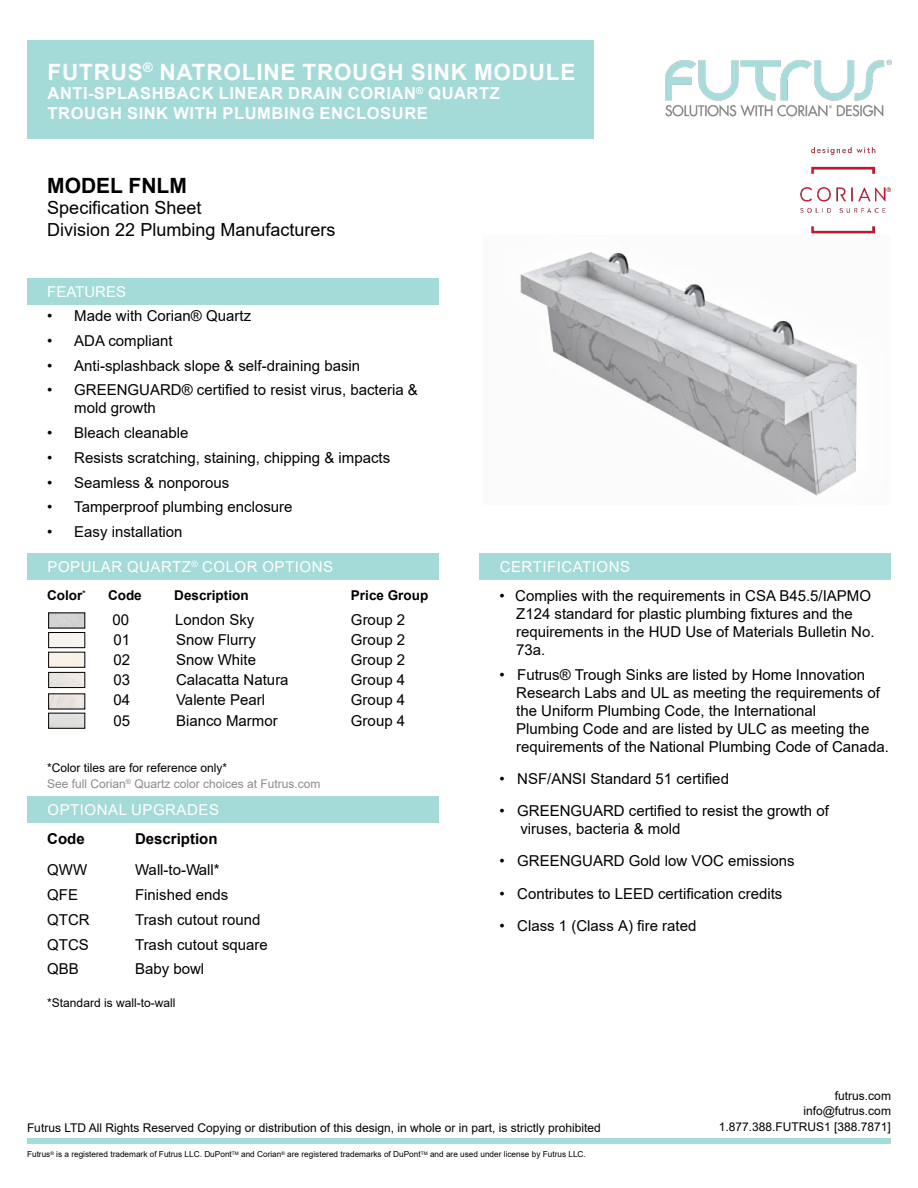
<style>
.page{position:relative;width:918px;height:1188px;background:#fff}
.page>*{position:absolute;margin:0;border:0;box-sizing:border-box;transform-origin:0 0}
.t1{font:700 22.5px "Arial";letter-spacing:.035em;color:#fff}
.t2{font:700 21px "Arial";color:#000}
.t3{font:18px/21.6px "Arial";color:#000}
.t4{font:700 16.5px/19.8px "Arial";letter-spacing:.035em;color:#fff}
.t5{font:15px/18px "Arial";color:#000}
.t6{font:15px "Arial";letter-spacing:.035em;color:#fff}
.t7{font:700 15px "Arial";color:#000}
.t8{font:15px "Arial";color:#fff}
.t9{font:700 13.5px "Arial";color:#000}
.t10{font:12px/15.8px "Arial";color:#000;text-align:right}
.t11{font:12px/16.2px "Arial";color:#8a8c8c}
.t12{font:8.25px "Arial";color:#000}
.s1{color:#000}
</style>
<div class="page">
<div style="left:27px;top:40px;width:567px;height:99px;background:#a4dad8"></div>
<div style="left:27px;top:1138px;width:864px;height:6px;background:#a4dad8"></div>
<img style="left:666px;top:60px;width:225px;height:57px">
<img style="left:800px;top:147px;width:91px;height:87px">
<div style="left:27px;top:279px;width:412px;height:26px;background:#a4dad8"></div>
<div style="left:27px;top:554px;width:412px;height:26px;background:#a4dad8"></div>
<div style="left:27px;top:796px;width:412px;height:28px;background:#a4dad8"></div>
<img style="left:520px;top:252px;width:337px;height:244px">
<div style="left:48px;top:632px;width:37px;height:16px;border:1px solid #000"></div>
<div style="left:48px;top:652px;width:37px;height:16px;border:1px solid #000"></div>
<img style="left:50px;top:674px;width:33px;height:12px">
<div style="left:48px;top:672px;width:37px;height:16px;border:1px solid #000"></div>
<img style="left:50px;top:695px;width:33px;height:12px">
<div style="left:48px;top:713px;width:37px;height:16px;border:1px solid #000"></div>
<div style="left:479px;top:554px;width:412px;height:26px;background:#a4dad8"></div>
<h1 class="t1" style="left:48px;top:56px;width:529px">FUTRUS<sup>®</sup> NATROLINE TROUGH SINK MODULE</h1>
<p class="t4" style="left:48px;top:84px;width:454px">ANTI-SPLASHBACK LINEAR DRAIN CORIAN<sup>®</sup> QUARTZ<br>TROUGH SINK WITH PLUMBING ENCLOSURE</p>
<h2 class="t2" style="left:47px;top:170px;width:141px">MODEL FNLM</h2>
<p class="t3" style="left:47px;top:197px;width:290px">Specification Sheet<br>Division 22 Plumbing Manufacturers</p>
<p class="t8" style="left:47px;top:282px;width:80px">FEATURES</p>
<p class="t5" style="left:47px;top:307px;width:205px">• Made with Corian® Quartz</p>
<p class="t5" style="left:47px;top:332px;width:127px">• ADA compliant</p>
<p class="t5" style="left:47px;top:356px;width:314px">• Anti-splashback slope &amp; self-draining basin</p>
<p class="t5" style="left:74px;top:381px;width:345px;text-indent:-27px">• GREENGUARD® certified to resist virus, bacteria &amp; mold growth</p>
<p class="t5" style="left:47px;top:424px;width:143px">• Bleach cleanable</p>
<p class="t5" style="left:47px;top:449px;width:344px">• Resists scratching, staining, chipping &amp; impacts</p>
<p class="t5" style="left:47px;top:473px;width:184px">• Seamless &amp; nonporous</p>
<p class="t5" style="left:47px;top:498px;width:247px">• Tamperproof plumbing enclosure</p>
<p class="t5" style="left:47px;top:523px;width:137px">• Easy installation</p>
<p class="t6" style="left:48px;top:557px;width:287px">POPULAR QUARTZ<sup>®</sup> COLOR OPTIONS</p>
<p class="t9" style="left:47px;top:586px;width:40px">Color<sup>*</sup></p>
<p class="t9" style="left:108px;top:586px;width:35px">Code</p>
<p class="t9" style="left:174px;top:586px;width:76px">Description</p>
<p class="t9" style="left:351px;top:586px;width:79px">Price Group</p>
<p class="t5" style="left:113px;top:610px;width:18px">00</p>
<p class="t5" style="left:175px;top:610px;width:81px">London Sky</p>
<p class="t5" style="left:351px;top:610px;width:56px">Group 2</p>
<p class="t5" style="left:110px;top:631px;width:22px"><sup>*</sup>01</p>
<p class="t5" style="left:176px;top:631px;width:82px">Snow Flurry</p>
<p class="t5" style="left:351px;top:631px;width:56px">Group 2</p>
<p class="t5" style="left:110px;top:651px;width:22px"><sup>*</sup>02</p>
<p class="t5" style="left:176px;top:651px;width:82px">Snow White</p>
<p class="t5" style="left:351px;top:651px;width:56px">Group 2</p>
<p class="t5" style="left:110px;top:671px;width:22px"><sup>*</sup>03</p>
<p class="t5" style="left:176px;top:671px;width:114px">Calacatta Natura</p>
<p class="t5" style="left:351px;top:671px;width:56px">Group 4</p>
<p class="t5" style="left:110px;top:691px;width:22px"><sup>*</sup>04</p>
<p class="t5" style="left:176px;top:691px;width:90px">Valente Pearl</p>
<p class="t5" style="left:351px;top:691px;width:56px">Group 4</p>
<p class="t5" style="left:110px;top:711px;width:22px"><sup>*</sup>05</p>
<p class="t5" style="left:176px;top:711px;width:103px">Bianco Marmor</p>
<p class="t5" style="left:351px;top:711px;width:56px">Group 4</p>
<p class="t11" style="left:47px;top:760px;width:275px"><span class="s1">*Color tiles are for reference only*<br></span>See full Corian<sup>®</sup> Quartz color choices at Futrus.com</p>
<p class="t6" style="left:48px;top:800px;width:173px">OPTIONAL UPGRADES</p>
<p class="t7" style="left:47px;top:828px;width:39px">Code</p>
<p class="t7" style="left:135px;top:828px;width:84px">Description</p>
<p class="t5" style="left:47px;top:861px;width:41px">QWW</p>
<p class="t5" style="left:135px;top:861px;width:86px">Wall-to-Wall*</p>
<p class="t5" style="left:47px;top:886px;width:32px">QFE</p>
<p class="t5" style="left:135px;top:886px;width:95px">Finished ends</p>
<p class="t5" style="left:47px;top:911px;width:44px">QTCR</p>
<p class="t5" style="left:135px;top:911px;width:127px">Trash cutout round</p>
<p class="t5" style="left:47px;top:935px;width:43px">QTCS</p>
<p class="t5" style="left:135px;top:935px;width:134px">Trash cutout square</p>
<p class="t5" style="left:47px;top:960px;width:33px">QBB</p>
<p class="t5" style="left:135px;top:960px;width:71px">Baby bowl</p>
<p class="t10" style="left:47px;top:995px;width:130px">*Standard is wall-to-wall</p>
<p class="t6" style="left:500px;top:557px;width:132px">CERTIFICATIONS</p>
<p class="t5" style="left:516px;top:587px;width:360px;text-indent:-17px">• Complies with the requirements in CSA B45.5/IAPMO Z124 standard for plastic plumbing fixtures and the requirements in the HUD Use of Materials Bulletin No.<br>73a.</p>
<p class="t5" style="left:516px;top:665px;width:374px;text-indent:-17px">• Futrus® Trough Sinks are listed by Home Innovation Research Labs and UL as meeting the requirements of the Uniform Plumbing Code, the International<br>Plumbing Code and are listed by ULC as meeting the requirements of the National Plumbing Code of Canada.</p>
<p class="t5" style="left:499px;top:770px;width:231px">• NSF/ANSI Standard 51 certified</p>
<p class="t5" style="left:520px;top:802px;width:310px;text-indent:-21px">• GREENGUARD certified to resist the growth of viruses, bacteria &amp; mold</p>
<p class="t5" style="left:499px;top:852px;width:297px">• GREENGUARD Gold low VOC emissions</p>
<p class="t5" style="left:499px;top:884px;width:284px">• Contributes to LEED certification credits</p>
<p class="t5" style="left:499px;top:917px;width:198px">• Class 1 (Class A) fire rated</p>
<p class="t10" style="left:27px;top:1120px;width:575px">Futrus LTD All Rights Reserved Copying or distribution of this design, in whole or in part, is strictly prohibited</p>
<p class="t12" style="left:27px;top:1149px;width:560px">Futrus<sup>®</sup> is a registered trademark of Futrus LLC. DuPont<sup>TM</sup> and Corian<sup>®</sup> are registered trademarks of DuPont<sup>TM</sup> and are used under license by Futrus LLC.</p>
<p class="t10" style="left:719px;top:1087px;width:174px">futrus.com<br>info@futrus.com<br>1.877.388.FUTRUS1 [388.7871]</p>
</div>
